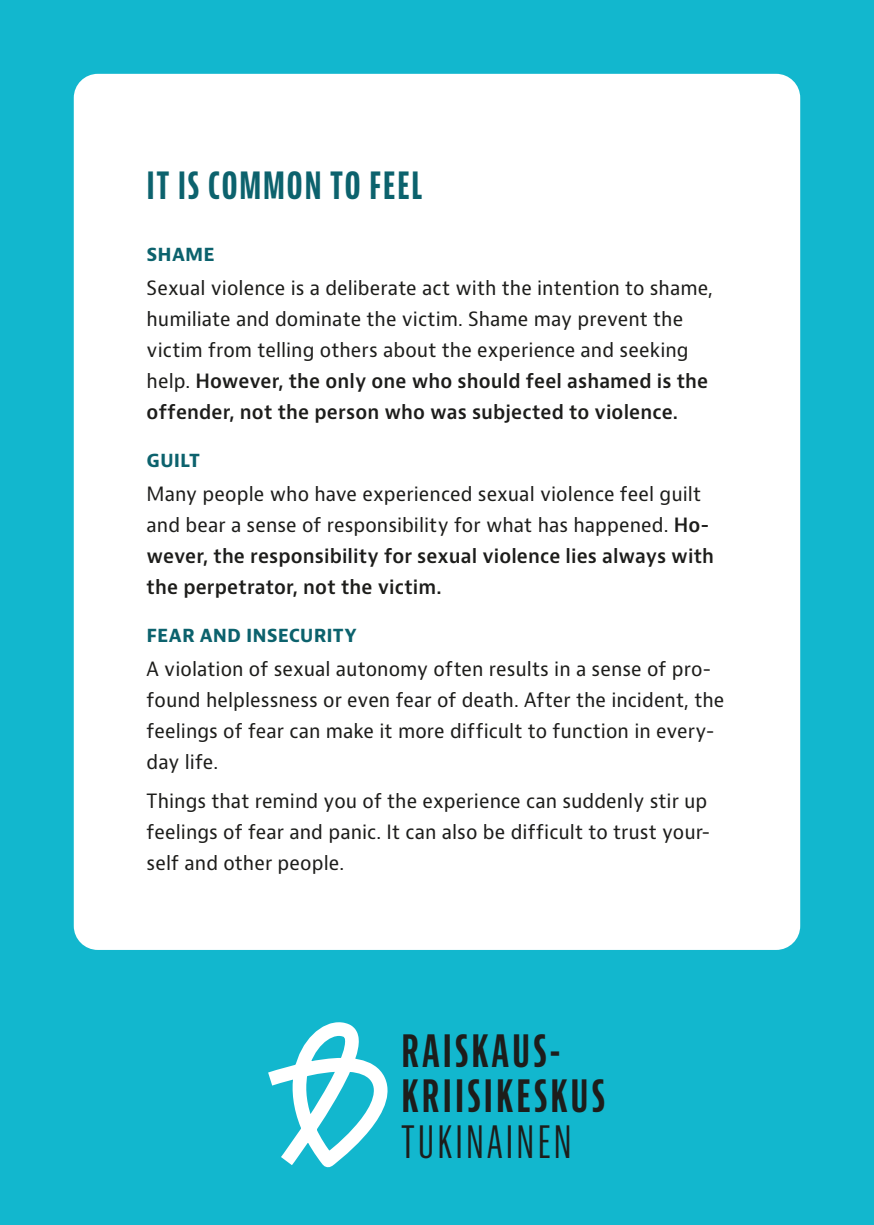
<style>
.page{position:relative;width:874px;height:1225px;background:#fff}
.page>*{position:absolute;margin:0;border:0;box-sizing:border-box;transform-origin:0 0}
.t1{font:700 extra-condensed 43.4px "Bernino Sans";letter-spacing:.075em;color:#1d1d1b}
.t2{font:extra-condensed 43.4px "Bernino Sans";letter-spacing:.075em;color:#1d1d1b}
.Otsikko_Pienempi{font:700 extra-condensed 40px "Bernino Sans";letter-spacing:.03em;color:#0c626d}
.Leipäteksti{font:19.2px/31px "Bernino Sans";letter-spacing:.005em;color:#1d1d1b}
.Alaotsikko{font:700 19.2px "Bernino Sans";color:#0c626d}
.s1{font-weight:600}
</style>
<div class="page">
<div style="left:0;top:0;width:873px;height:1225px;background:#12b7ce"></div>
<div style="left:74px;top:74px;width:725px;height:876px;background:#fff;border-radius:24px"></div>
<svg style="left:268px;top:1022px;width:120px;height:146px"></svg>
<p class="Otsikko_Pienempi" style="left:146px;top:161px;width:277px">IT IS COMMON TO FEEL</p>
<p class="Alaotsikko" style="left:146px;top:242px;width:69px">SHAME</p>
<p class="Leipäteksti" style="left:146px;top:273px;width:567px">Sexual violence is a deliberate act with the intention to shame, humiliate and dominate the victim. Shame may prevent the victim from telling others about the experience and seeking help. <span class="s1">However, the only one who should feel ashamed is the offender, not the person who was subjected to violence.</span></p>
<p class="Alaotsikko" style="left:146px;top:448px;width:55px">GUILT</p>
<p class="Leipäteksti" style="left:146px;top:479px;width:568px">Many people who have experienced sexual violence feel guilt and bear a sense of responsibility for what has happened. <span class="s1">Ho&shy;wever, the responsibility for sexual violence lies always with the perpetrator, not the victim.</span></p>
<p class="Alaotsikko" style="left:146px;top:622px;width:212px">FEAR AND INSECURITY</p>
<p class="Leipäteksti" style="left:146px;top:654px;width:579px">A violation of sexual autonomy often results in a sense of pro&shy;found helplessness or even fear of death. After the incident, the feelings of fear can make it more difficult to function in every&shy;day life.</p>
<p class="Leipäteksti" style="left:146px;top:786px;width:564px">Things that remind you of the experience can suddenly stir up feelings of fear and panic. It can also be difficult to trust your&shy;self and other people.</p>
<p class="t1" style="left:401px;top:1026px;width:160px">RAISKAUS-</p>
<p class="t1" style="left:401px;top:1071px;width:205px">KRIISIKESKUS</p>
<p class="t2" style="left:401px;top:1117px;width:172px">TUKINAINEN</p>
</div>
